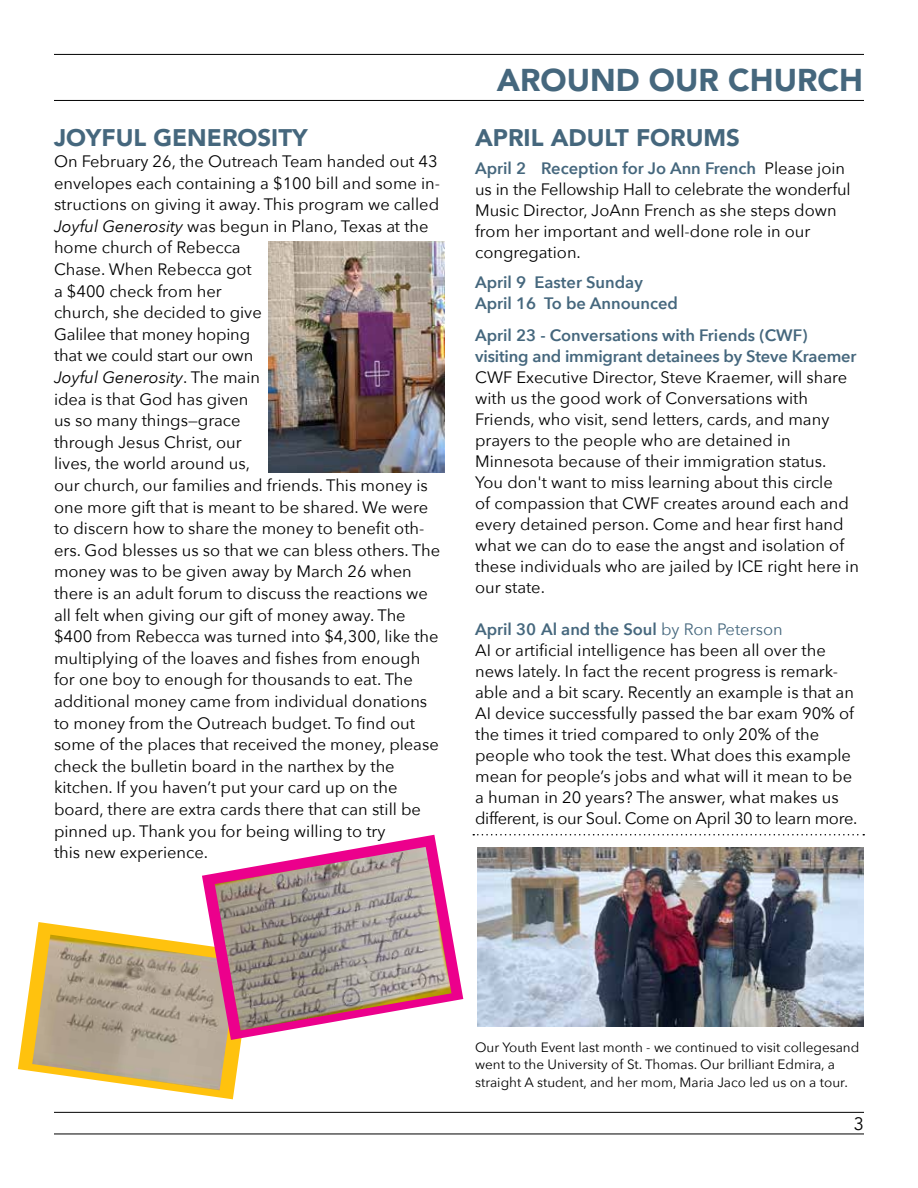
<style>
.page{position:relative;width:918px;height:1188px;background:#fff}
.page>*{position:absolute;margin:0;border:0;box-sizing:border-box;transform-origin:0 0}
.t1{font:900 31.5px "Avenir";color:#45677d}
.t2{font:900 24px "Avenir";color:#45677d}
.t3{font:18px "Avenir";color:#000}
.t4{font:16.5px/21.6px "Avenir Next";color:#000}
.t5{font:600 16.5px/21px "Avenir Next";color:#45677d}
.t6{font:13.5px/18px "Avenir Next";color:#000}
.s1{font-style:italic}
.s2{font-weight:600;color:#45677d}
.s3{color:#45677d}
</style>
<div class="page">
<hr style="left:54px;top:1112px;width:810px;height:1px;background:#000">
<hr style="left:54px;top:1134px;width:810px;height:1px;background:#000">
<hr style="left:54px;top:54px;width:810px;height:1px;background:#000">
<hr style="left:54px;top:100px;width:810px;height:1px;background:#000">
<img style="left:268px;top:241px;width:177px;height:231px">
<svg style="left:473px;top:834px;width:391px;height:2px"></svg>
<img style="left:477px;top:848px;width:387px;height:179px">
<svg style="left:18px;top:922px;width:224px;height:177px"></svg>
<img style="left:32px;top:935px;width:206px;height:155px">
<svg style="left:202px;top:835px;width:261px;height:205px"></svg>
<img style="left:215px;top:847px;width:237px;height:183px">
<h2 class="t2" style="left:54px;top:117px;width:255px">JOYFUL GENEROSITY</h2>
<p class="t4" style="left:54px;top:150px;width:388px">On February 26, the Outreach Team handed out 43 envelopes each containing a $100 bill and some in&shy;structions on giving it away. This program we called <span class="s1">Joyful Generosity</span> was begun in Plano, Texas at the home church of Rebecca<br>Chase. When Rebecca got<br>a $400 check from her<br>church, she decided to give<br>Galilee that money hoping<br>that we could start our own<br><span class="s1">Joyful Generosity</span>. The main<br>idea is that God has given<br>us so many things—grace<br>through Jesus Christ, our<br>lives, the world around us,<br>our church, our families and friends. This money is one more gift that is meant to be shared. We were to discern how to share the money to benefit oth&shy;ers. God blesses us so that we can bless others. The money was to be given away by March 26 when there is an adult forum to discuss the reactions we all felt when giving our gift of money away. The $400 from Rebecca was turned into $4,300, like the multiplying of the loaves and fishes from enough for one boy to enough for thousands to eat. The additional money came from individual donations to money from the Outreach budget. To find out some of the places that received the money, please check the bulletin board in the narthex by the kitchen. If you haven’t put your card up on the board, there are extra cards there that can still be pinned up. Thank you for being willing to try<br>this new experience.</p>
<h1 class="t1" style="left:497px;top:53px;width:368px">AROUND OUR CHURCH</h1>
<h2 class="t2" style="left:475px;top:117px;width:266px">APRIL ADULT FORUMS</h2>
<p class="t4" style="left:475px;top:157px;width:377px;line-height:21px"><span class="s2">April 2 Reception for Jo Ann French</span> Please join us in the Fellowship Hall to celebrate the wonderful Music Director, JoAnn French as she steps down from her important and well-done role in our congregation.</p>
<p class="t5" style="left:475px;top:271px;width:204px">April 9 Easter Sunday<br>April 16 To be Announced</p>
<p class="t5" style="left:475px;top:324px;width:383px">April 23 - Conversations with Friends (CWF) visiting and immigrant detainees by Steve Kraemer</p>
<p class="t4" style="left:475px;top:366px;width:385px;line-height:21px">CWF Executive Director, Steve Kraemer, will share with us the good work of Conversations with Friends, who visit, send letters, cards, and many prayers to the people who are detained in Minnesota because of their immigration status.<br>You don't want to miss learning about this circle<br>of compassion that CWF creates around each and every detained person. Come and hear first hand what we can do to ease the angst and isolation of these individuals who are jailed by ICE right here in our state.</p>
<p class="t4" style="left:475px;top:618px;width:384px;line-height:21px"><span class="s2">April 30 Al and the Soul</span> <span class="s3">by Ron Peterson<br></span>AI or artificial intelligence has been all over the news lately. In fact the recent progress is remark&shy;able and a bit scary. Recently an example is that an AI device successfully passed the bar exam 90% of the times it tried compared to only 20% of the people who took the test. What does this example mean for people’s jobs and what will it mean to be a human in 20 years? The answer, what makes us different, is our Soul. Come on April 30 to learn more.</p>
<p class="t6" style="left:475px;top:1037px;width:386px">Our Youth Event last month - we continued to visit collegesand went to the University of St. Thomas. Our brilliant Edmira, a straight A student, and her mom, Maria Jaco led us on a tour.</p>
<p class="t3" style="left:854px;top:1113px;width:12px">3</p>
</div>
